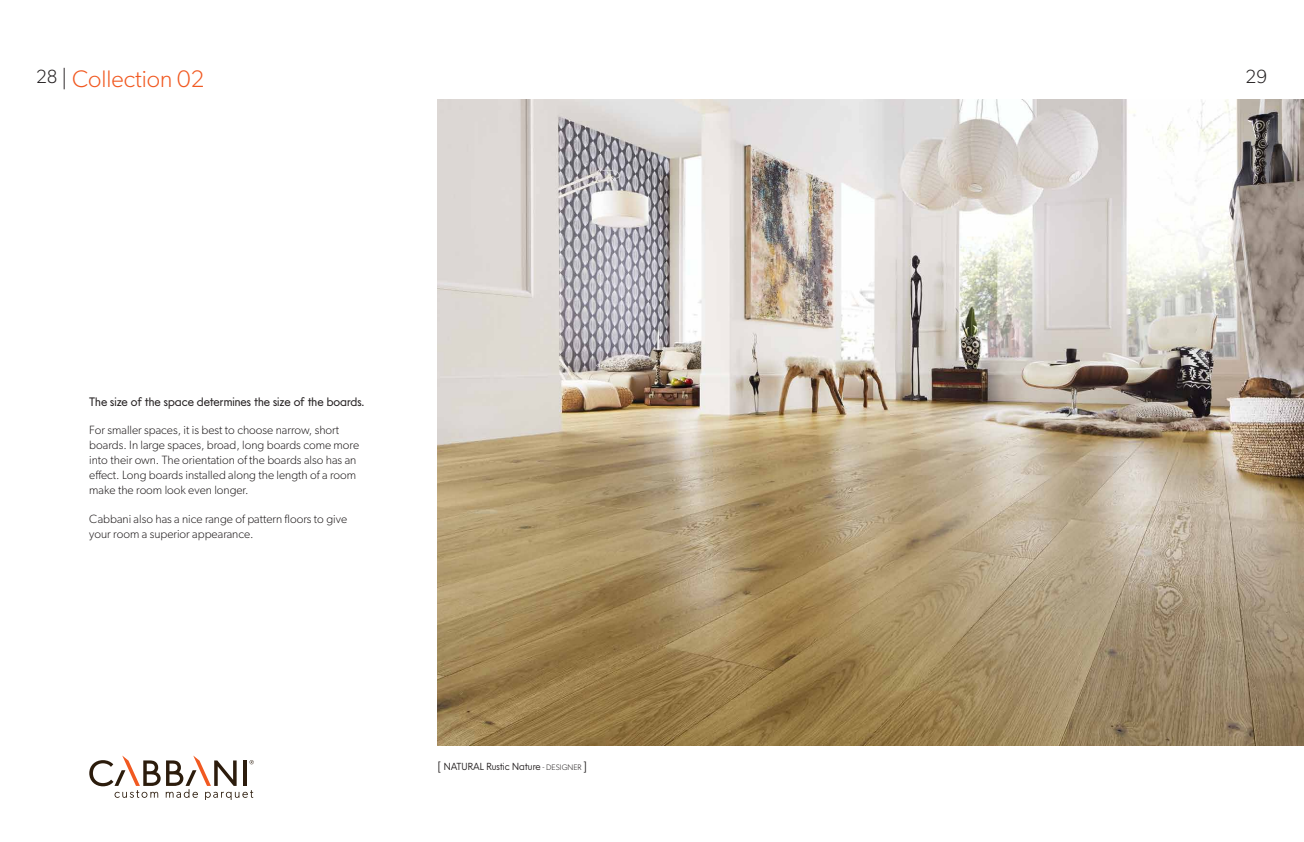
<style>
.page{position:relative;width:1304px;height:842px;background:#fff}
.page>*{position:absolute;margin:0;border:0;box-sizing:border-box;transform-origin:0 0}
.t1{font:300 24px "Gibson";color:#f15921}
.t2{font:300 19.2px "Gibson";color:#231f20}
.t3{font:300 12px/15px "Gibson";color:#231f20}
.t4{font:12px "JT Energy";color:#231f20}
.t5{font:300 10px "JT Energy";color:#231f20}
.s1{font-weight:100;color:#231f20}
.s2{font-size:10.7px}
.s3{font-family:"Gibson";font-size:8px}
</style>
<div class="page">
<img style="left:438px;top:100px;width:866px;height:645px">
<svg style="left:89px;top:755px;width:165px;height:45px"></svg>
<h1 class="t1" style="left:62px;top:64px;width:144px"><span class="s1">|</span> Collection 02</h1>
<h2 class="t2" style="left:36px;top:65px;width:23px">28</h2>
<h2 class="t2" style="left:1246px;top:65px;width:23px">29</h2>
<p class="t4" style="left:89px;top:392px;width:277px">The size of the space determines the size of the boards.</p>
<p class="t3" style="left:89px;top:423px;width:271px">For smaller spaces, it is best to choose narrow, short boards. In large spaces, broad, long boards come more into their own. The orientation of the boards also has an effect. Long boards installed along the length of a room make the room look even longer.</p>
<p class="t3" style="left:89px;top:511px;width:259px">Cabbani also has a nice range of pattern floors to give your room a superior appearance.</p>
<p class="t5" style="left:438px;top:759px;width:151px"><span class="s2">[</span> NATURAL Rustic Nature <span class="s3">- DESIGNER</span> <span class="s2">]</span></p>
</div>
